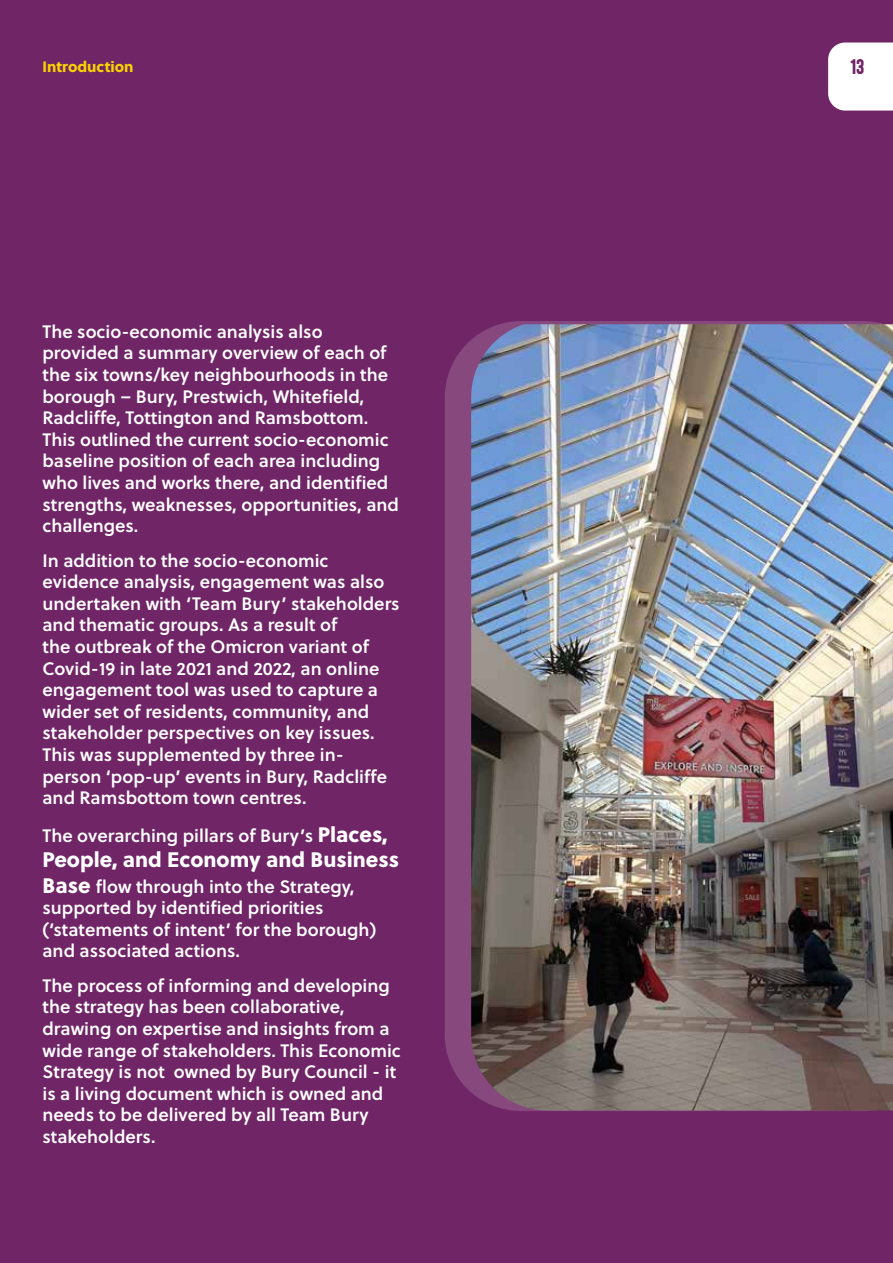
<style>
.page{position:relative;width:893px;height:1263px;background:#702567}
.page>*{position:absolute;margin:0;border:0;box-sizing:border-box;transform-origin:0 0}
.Base{font:21px "Soleil Xb";color:#fff}
.Base-2{font:18px/21.6px "Soleil Sb";color:#fff}
.t1{font:700 18px "Aptly";color:#702567}
._10_Reg_Left{font:15px "Soleil Xb";color:#fad200}
.s1{font-family:"Soleil Xb";font-size:21px}
</style>
<div class="page">
<div style="left:828px;top:43px;width:65px;height:68px;background:#fff"></div>
<svg style="left:445px;top:321px;width:448px;height:790px;background:#83457a"></svg>
<img style="left:471px;top:324px;width:422px;height:786px">
<p class="_10_Reg_Left" style="left:43px;top:55px;width:93px">Introduction</p>
<p class="Base-2" style="left:43px;top:320px;width:358px">The socio-economic analysis also provided a summary overview of each of the six towns/key neighbourhoods in the borough – Bury, Prestwich, Whitefield, Radcliffe, Tottington and Ramsbottom.<br>This outlined the current socio-economic baseline position of each area including who lives and works there, and identified strengths, weaknesses, opportunities, and challenges.</p>
<p class="Base-2" style="left:43px;top:549px;width:359px">In addition to the socio-economic evidence analysis, engagement was also undertaken with ‘Team Bury’ stakeholders and thematic groups. As a result of<br>the outbreak of the Omicron variant of Covid-19 in late 2021 and 2022, an online engagement tool was used to capture a wider set of residents, community, and stakeholder perspectives on key issues.<br>This was supplemented by three in&shy;person ‘pop-up’ events in Bury, Radcliffe and Ramsbottom town centres.</p>
<p class="Base-2" style="left:43px;top:824px;width:347px">The overarching pillars of Bury’s <span class="s1">Places,</span></p>
<p class="Base" style="left:43px;top:843px;width:358px">People, and Economy and Business</p>
<p class="Base-2" style="left:43px;top:875px;width:335px"><span class="s1">Base</span> flow through into the Strategy, supported by identified priorities (‘statements of intent’ for the borough) and associated actions.</p>
<p class="Base-2" style="left:43px;top:974px;width:360px">The process of informing and developing the strategy has been collaborative, drawing on expertise and insights from a wide range of stakeholders. This Economic Strategy is not owned by Bury Council - it is a living document which is owned and needs to be delivered by all Team Bury stakeholders.</p>
<p class="t1" style="left:850px;top:56px;width:16px">13</p>
</div>
